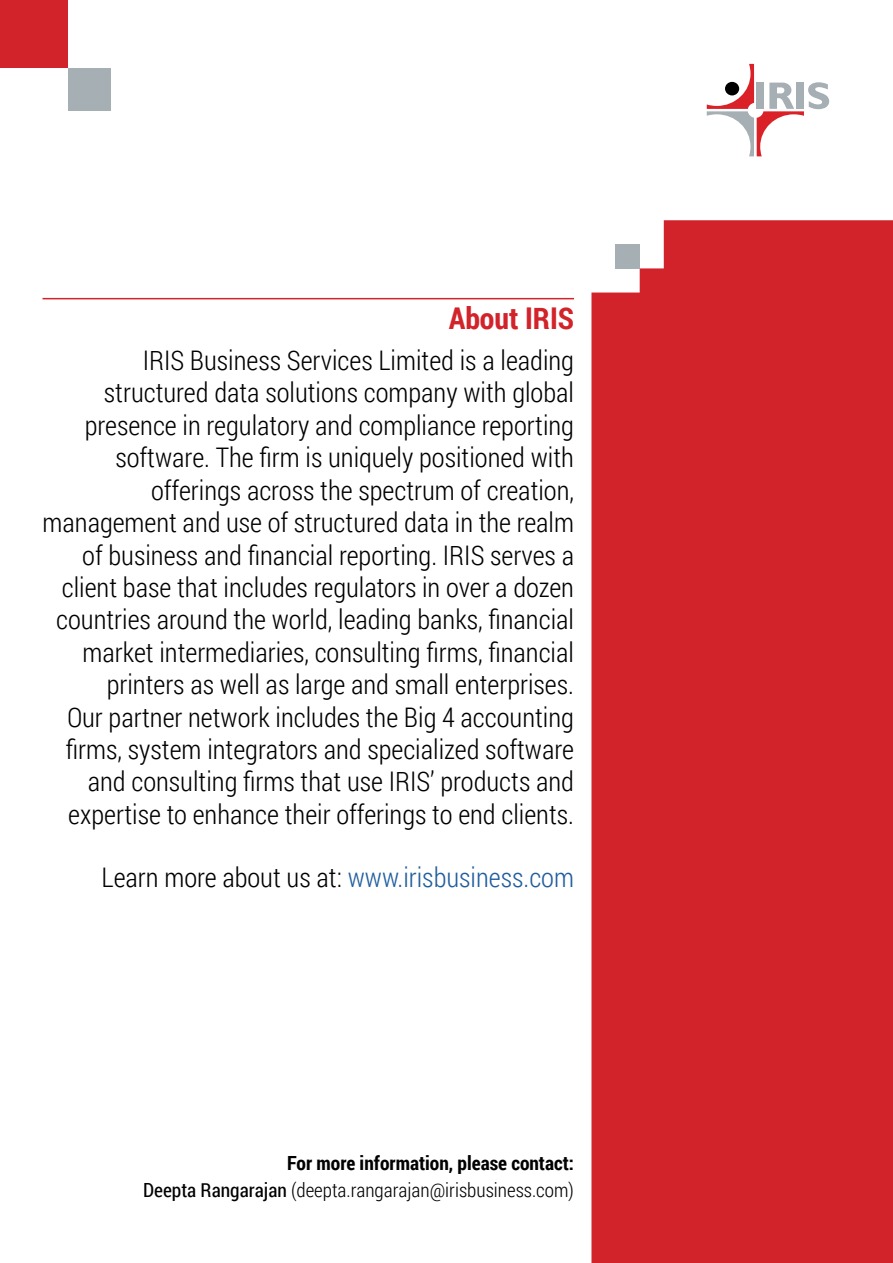
<style>
.page{position:relative;width:893px;height:1263px;background:#fff}
.page>*{position:absolute;margin:0;border:0;box-sizing:border-box;transform-origin:0 0}
.t1{font:700 30px "Roboto Condensed";color:#d2232a}
.t2{font:300 27px/32.4px "Roboto Condensed";color:#000;text-align:right}
.t3{font:300 27px "Roboto Condensed";color:#215e9e}
.t4{font:300 19.5px/27.6px "Roboto Condensed";color:#000;text-align:right}
.s1{color:#000}
.s2{font-weight:700}
.s3{font-weight:400}
</style>
<div class="page">
<svg style="left:707px;top:64px;width:122px;height:92px"></svg>
<div style="left:0;top:0;width:68px;height:68px;background:#d2232a"></div>
<div style="left:68px;top:68px;width:43px;height:43px;background:#a6afb3"></div>
<div style="left:591px;top:220px;width:302px;height:1043px;background:#d2232a"></div>
<div style="left:615px;top:244px;width:25px;height:25px;background:#a6afb3"></div>
<hr style="left:43px;top:298px;width:531px;height:1px;background:#d2232a">
<p class="t1" style="left:449px;top:297px;width:127px">About IRIS</p>
<p class="t2" style="left:43px;top:343px;width:533px">IRIS Business Services Limited is a leading structured data solutions company with global presence in regulatory and compliance reporting software. The firm is uniquely positioned with offerings across the spectrum of creation, management and use of structured data in the realm of business and financial reporting. IRIS serves a client base that includes regulators in over a dozen countries around the world, leading banks, financial market intermediaries, consulting firms, financial printers as well as large and small enterprises.<br>Our partner network includes the Big 4 accounting firms, system integrators and specialized software and consulting firms that use IRIS’ products and expertise to enhance their offerings to end clients.</p>
<p class="t3" style="left:102px;top:859px;width:474px"><span class="s1">Learn more about us at:</span> www.irisbusiness.com</p>
<p class="t4" style="left:143px;top:1148px;width:432px"><span class="s2">For more information, please contact:<br></span><span class="s3">Deepta Rangarajan</span> (deepta.rangarajan@irisbusiness.com)</p>
</div>
